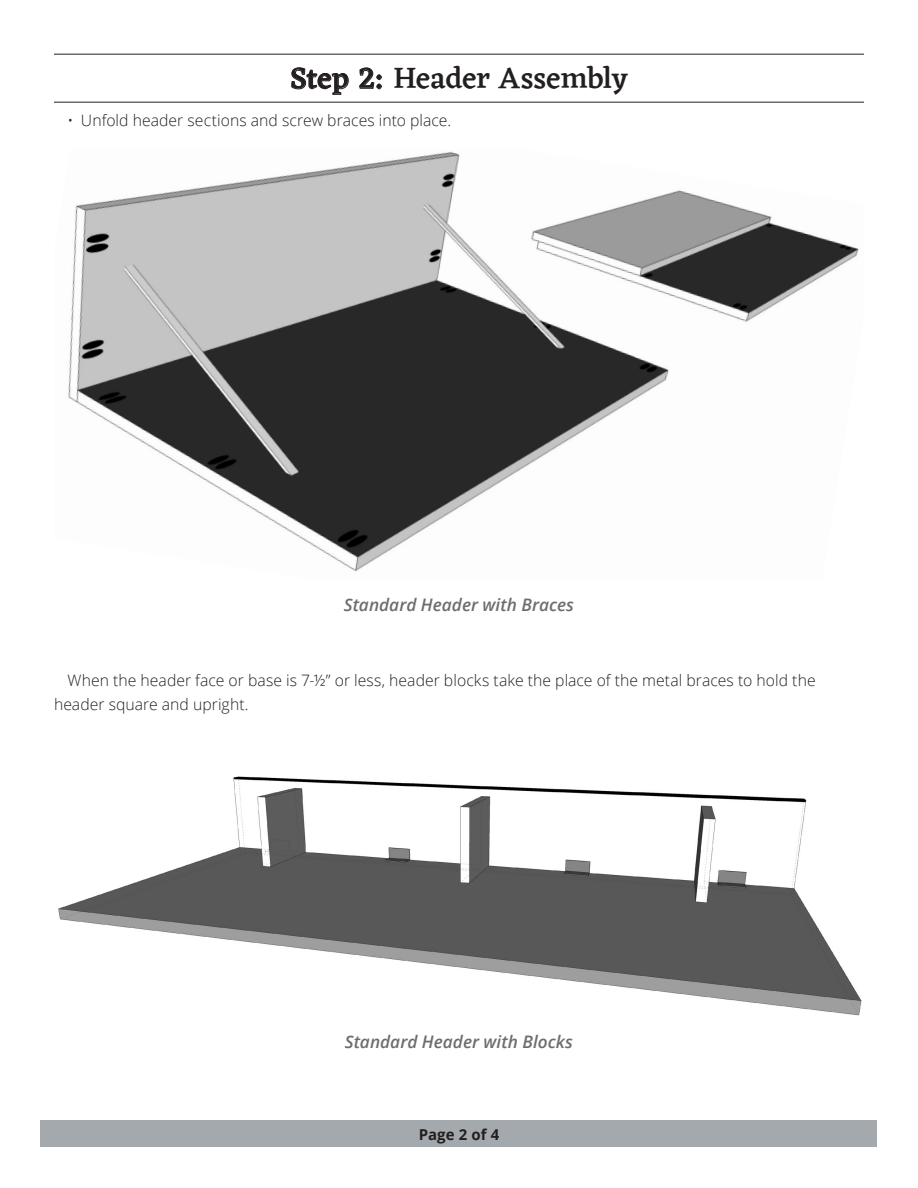
<style>
.page{position:relative;width:918px;height:1188px;background:#fff}
.page>*{position:absolute;margin:0;border:0;box-sizing:border-box;transform-origin:0 0}
.Instructions_Heading{font:500 30px "Eczar";letter-spacing:-.005em;color:#231f20}
.Captions{font:italic 600 17.25px "Open Sans";color:#6c6d70}
.Paragraph_Style{font:300 15.75px/24px "Open Sans";letter-spacing:.005em;color:#231f20}
.Body_Text{font:300 15.75px "Open Sans";letter-spacing:.005em;color:#231f20}
.Page_Number{font:700 15px "Open Sans";letter-spacing:.01em;color:#231f20}
</style>
<div class="page">
<img style="left:58px;top:776px;width:804px;height:240px">
<img style="left:68px;top:151px;width:791px;height:421px">
<hr style="left:54px;top:54px;width:810px;height:1px;background:#231f20">
<hr style="left:54px;top:102px;width:810px;height:1px;background:#231f20">
<svg style="left:291px;top:67px;width:58px;height:28px"></svg>
<svg style="left:359px;top:67px;width:23px;height:23px"></svg>
<div style="left:40px;top:1120px;width:838px;height:28px;background:#a3a9ad"></div>
<p class="Instructions_Heading" style="left:290px;top:60px;width:339px">Step 2: Header Assembly</p>
<p class="Body_Text" style="left:68px;top:109px;width:385px">• Unfold header sections and screw braces into place.</p>
<p class="Captions" style="left:344px;top:593px;width:232px">Standard Header with Braces</p>
<p class="Paragraph_Style" style="left:54px;top:668px;width:763px;text-indent:13px">When the header face or base is 7-½” or less, header blocks take the place of the metal braces to hold the header square and upright.</p>
<p class="Captions" style="left:345px;top:1030px;width:230px">Standard Header with Blocks</p>
<p class="Page_Number" style="left:419px;top:1124px;width:82px">Page 2 of 4</p>
</div>
